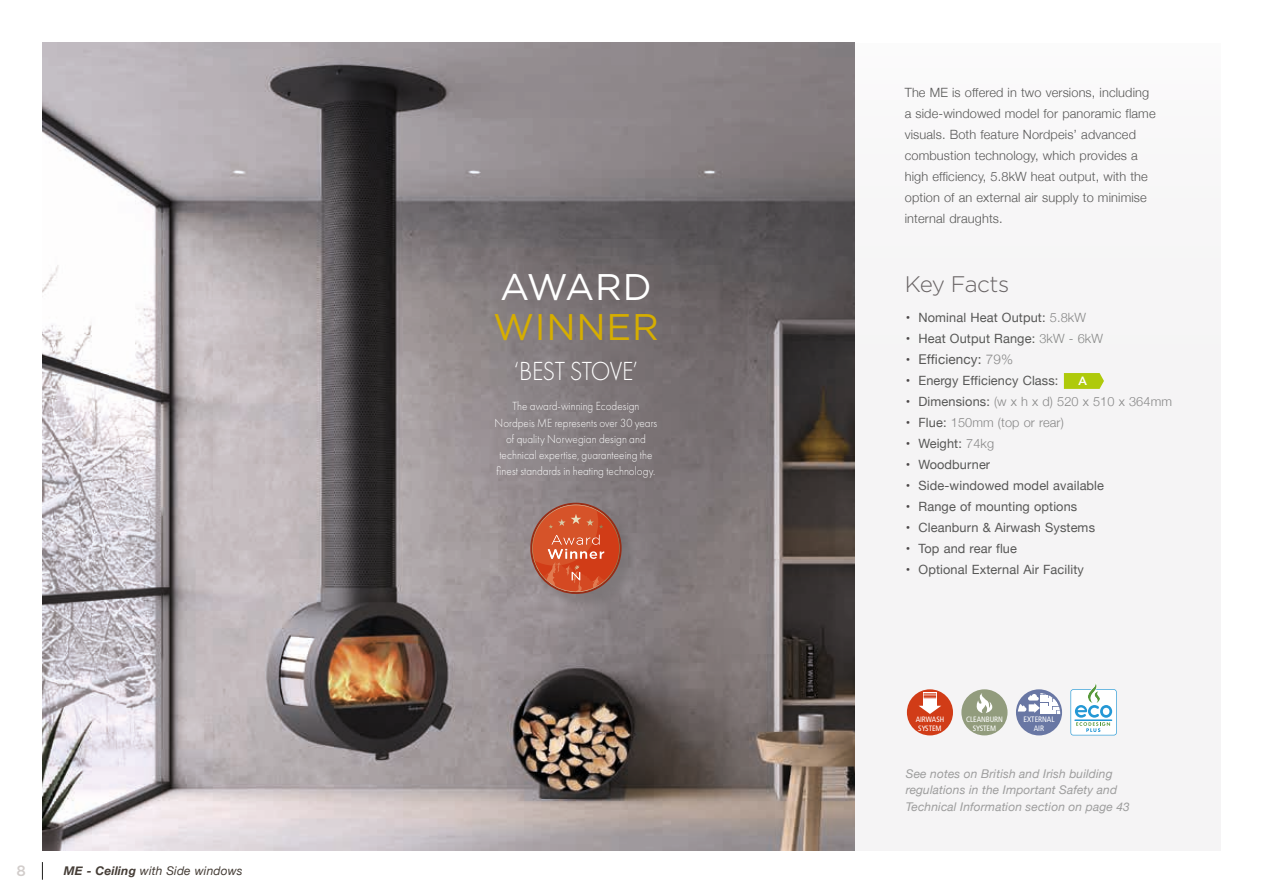
<style>
.page{position:relative;width:1263px;height:893px;background:#fff}
.page>*{position:absolute;margin:0;border:0;box-sizing:border-box;transform-origin:0 0}
.t1{font:37.05px "Gotham";letter-spacing:.02em;color:#d6ae00}
.t2{font:37.05px "Gotham";letter-spacing:-.025em;color:#fff}
.t3{font:300 27.15px "Futura PT";letter-spacing:-.025em;color:#fff;scale:.91 1}
.t4{font:300 22.5px "Gotham";letter-spacing:-.035em;color:#696465}
.t5{font:500 15px "Gotham";color:#d2cdcb}
.t6{font:13.5px "Helvetica Neue";letter-spacing:.01em;color:#575756}
.t7{font:300 12.75px/21px "Helvetica Neue";letter-spacing:.01em;color:#575756}
.t8{font:12.75px "Helvetica Neue";letter-spacing:.01em;color:#575756}
.t9{font:300 12.75px "Helvetica Neue";letter-spacing:.01em;color:#878787}
.t10{font:300 12.15px/16px "Futura PT";letter-spacing:.005em;color:#fff;text-align:center;scale:.91 1}
.t11{font:italic 12px/16.5px "Helvetica Neue";letter-spacing:.01em;color:#9d9d9d}
.t12{font:italic 12px "Helvetica Neue";letter-spacing:.01em;color:#453d36}
.t13{font:600 12px "Avenir Next";color:#fff}
.t14{font:condensed 7.8px/8.1px "Frutiger LT Std";letter-spacing:-.01em;color:#fff;text-align:center}
.s1{font-weight:700}
.s2{color:#4c4849}
.s3{font-weight:300;color:#878787}
.s4{font-size:12.75px;color:#4c4849}
.s5{font-weight:400;color:#4c4849}
.s6{font-weight:400;color:#575756}
</style>
<div class="page">
<div style="left:846px;top:43px;width:374px;height:807px;background:#f5f4f5"></div>
<img style="left:43px;top:43px;width:812px;height:807px">
<svg style="left:1064px;top:373px;width:40px;height:16px"></svg>
<div style="left:907px;top:689px;width:46px;height:46px;background:#d13c17;border-radius:50%"></div>
<div style="left:923px;top:693px;width:13px;height:13px;background:#fff"></div>
<svg style="left:919px;top:706px;width:22px;height:8px"></svg>
<svg style="left:924px;top:693px;width:12px;height:5px"></svg>
<div style="left:961px;top:689px;width:46px;height:46px;background:#929c7d;border-radius:50%"></div>
<svg style="left:976px;top:693px;width:22px;height:20px"></svg>
<div style="left:1016px;top:689px;width:46px;height:46px;background:#6977a4;border-radius:50%"></div>
<svg style="left:1018px;top:693px;width:42px;height:21px"></svg>
<svg style="left:1070px;top:683px;width:47px;height:52px"></svg>
<hr style="left:1075px;top:720px;width:37px;height:1px;background:#2498d5">
<svg style="left:42px;top:862px;width:1px;height:18px"></svg>
<div style="left:531px;top:503px;width:107px;height:108px;background:#1d1d1b;opacity:.15"></div>
<svg style="left:530px;top:503px;width:92px;height:91px;background:#c16044"></svg>
<p class="t5" style="left:17px;top:860px;width:11px">8</p>
<p class="t12" style="left:64px;top:862px;width:180px"><span class="s1">ME - Ceiling</span> with Side windows</p>
<h1 class="t2" style="left:500px;top:263px;width:153px">AWARD</h1>
<h1 class="t1" style="left:493px;top:303px;width:167px">WINNER</h1>
<h2 class="t3" style="left:514px;top:356px;width:138px">‘BEST STOVE’</h2>
<p class="t10" style="left:495px;top:398px;width:180px">The award-winning Ecodesign Nordpeis ME represents over 30 years of quality Norwegian design and technical expertise, guaranteeing the finest standards in heating technology.</p>
<p class="t7" style="left:905px;top:81px;width:252px">The ME is offered in two versions, including a side-windowed model for panoramic flame visuals. Both feature Nordpeis’ advanced combustion technology, which provides a high efficiency, 5.8kW heat output, with the option of an external air supply to minimise internal draughts.</p>
<h3 class="t4" style="left:905px;top:270px;width:106px">Key Facts</h3>
<p class="t8" style="left:906px;top:309px;width:182px"><span class="s2">•</span> Nominal Heat Output: <span class="s3">5.8kW</span></p>
<p class="t8" style="left:906px;top:330px;width:199px"><span class="s2">•</span> Heat Output Range: <span class="s3">3kW - 6kW</span></p>
<p class="t6" style="left:906px;top:350px;width:109px"><span class="s4">•</span> Efficiency: <span class="s3">79%</span></p>
<p class="t8" style="left:906px;top:372px;width:154px"><span class="s2">•</span> Energy Efficiency Class:</p>
<p class="t13" style="left:1078px;top:371px;width:10px">A</p>
<p class="t9" style="left:906px;top:392px;width:268px"><span class="s5">•</span> <span class="s6">Dimensions:</span> (w x h x d) 520 x 510 x 364mm</p>
<p class="t9" style="left:906px;top:413px;width:159px"><span class="s5">•</span> <span class="s6">Flue:</span> 150mm (top or rear)</p>
<p class="t8" style="left:906px;top:435px;width:90px"><span class="s2">•</span> Weight: <span class="s3">74kg</span></p>
<p class="t8" style="left:906px;top:456px;width:86px"><span class="s2">•</span> Woodburner</p>
<p class="t8" style="left:906px;top:477px;width:200px"><span class="s2">•</span> Side-windowed model available</p>
<p class="t8" style="left:906px;top:498px;width:173px"><span class="s2">•</span> Range of mounting options</p>
<p class="t8" style="left:906px;top:519px;width:191px"><span class="s2">•</span> Cleanburn &amp; Airwash Systems</p>
<p class="t8" style="left:906px;top:540px;width:113px"><span class="s2">•</span> Top and rear flue</p>
<p class="t8" style="left:906px;top:561px;width:180px"><span class="s2">•</span> Optional External Air Facility</p>
<p class="t14" style="left:916px;top:716px;width:30px">AIRWASH<br>SYSTEM</p>
<p class="t14" style="left:966px;top:716px;width:38px">CLEANBURN<br>SYSTEM</p>
<p class="t14" style="left:1023px;top:716px;width:32px">EXTERNAL<br>AIR</p>
<p class="t11" style="left:906px;top:766px;width:226px">See notes on British and Irish building regulations in the Important Safety and<br>Technical Information section on page 43</p>
</div>
